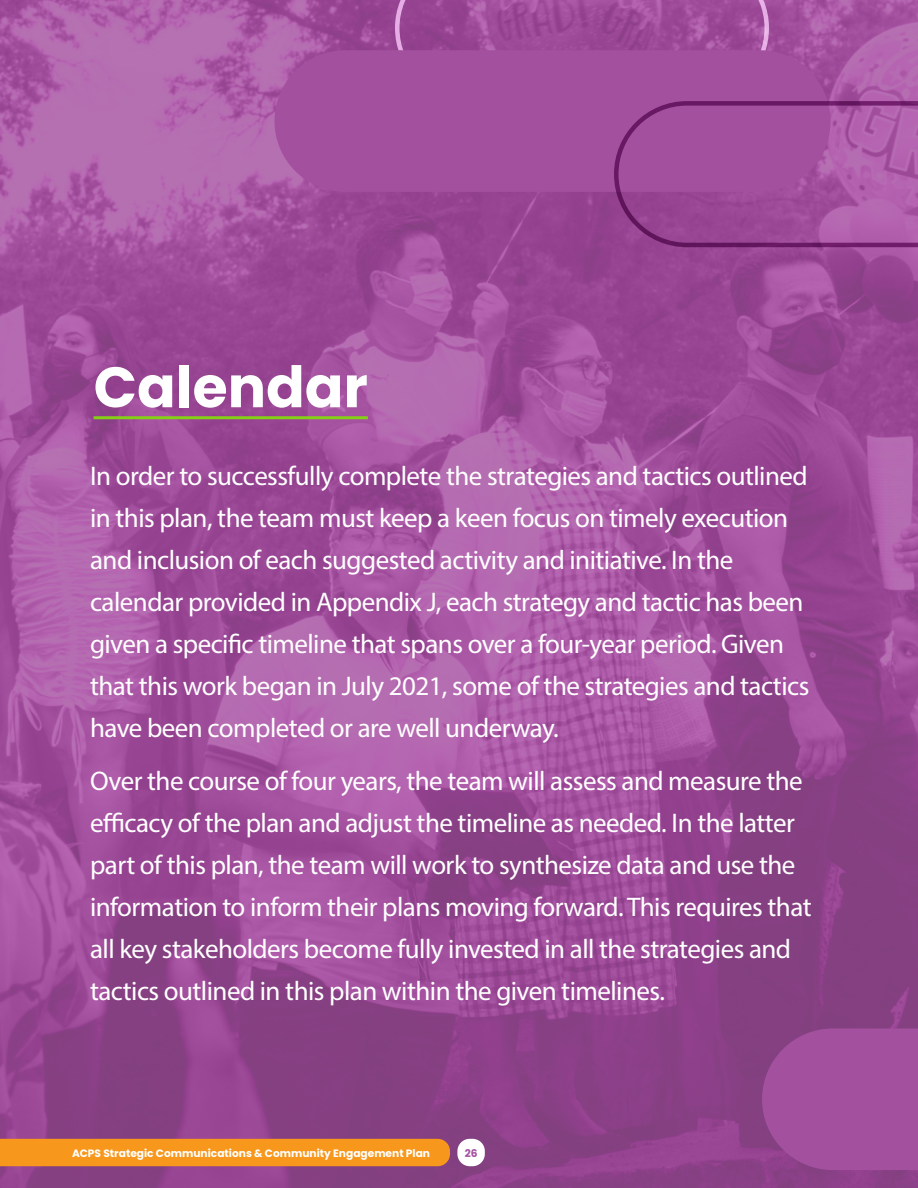
<style>
.page{position:relative;width:918px;height:1188px;background:#fff}
.page>*{position:absolute;margin:0;border:0;box-sizing:border-box;transform-origin:0 0}
.t1{font:700 57px "Poppins";color:#fff}
.body{font:27px/42px "Myriad Pro";letter-spacing:-.02em;color:#fff}
.t2{font:700 10.65px "Poppins";color:#fff}
.t3{font:700 10.65px "Poppins";color:#a3509f}
</style>
<div class="page">
<img style="left:0;top:0;width:918px;height:1188px">
<hr style="left:94px;top:416px;width:274px;height:3px;background:#85cf17">
<svg style="left:395px;top:0;width:374px;height:50px;background:#9e4c9a"></svg>
<div style="left:274px;top:50px;width:557px;height:142px;background:#a3509f;border-radius:71px"></div>
<svg style="left:762px;top:1028px;width:156px;height:142px;background:#a04e9c"></svg>
<svg style="left:614px;top:101px;width:304px;height:146px"></svg>
<div style="left:0;top:1139px;width:450px;height:27px;background:#f7981d"></div>
<div style="left:457px;top:1139px;width:28px;height:27px;background:#fff;border-radius:12px"></div>
<h1 class="t1" style="left:94px;top:354px;width:276px">Calendar</h1>
<p class="body" style="left:90px;top:455px;width:721px">In order to successfully complete the strategies and tactics outlined in this plan, the team must keep a keen focus on timely execution and inclusion of each suggested activity and initiative. In the calendar provided in Appendix J, each strategy and tactic has been given a specific timeline that spans over a four-year period. Given that this work began in July 2021, some of the strategies and tactics have been completed or are well underway.</p>
<p class="body" style="left:90px;top:759px;width:723px">Over the course of four years, the team will assess and measure the efficacy of the plan and adjust the timeline as needed. In the latter part of this plan, the team will work to synthesize data and use the information to inform their plans moving forward. This requires that all key stakeholders become fully invested in all the strategies and tactics outlined in this plan within the given timelines.</p>
<p class="t2" style="left:72px;top:1147px;width:360px">ACPS Strategic Communications &amp; Community Engagement Plan</p>
<p class="t3" style="left:465px;top:1147px;width:14px">26</p>
</div>
